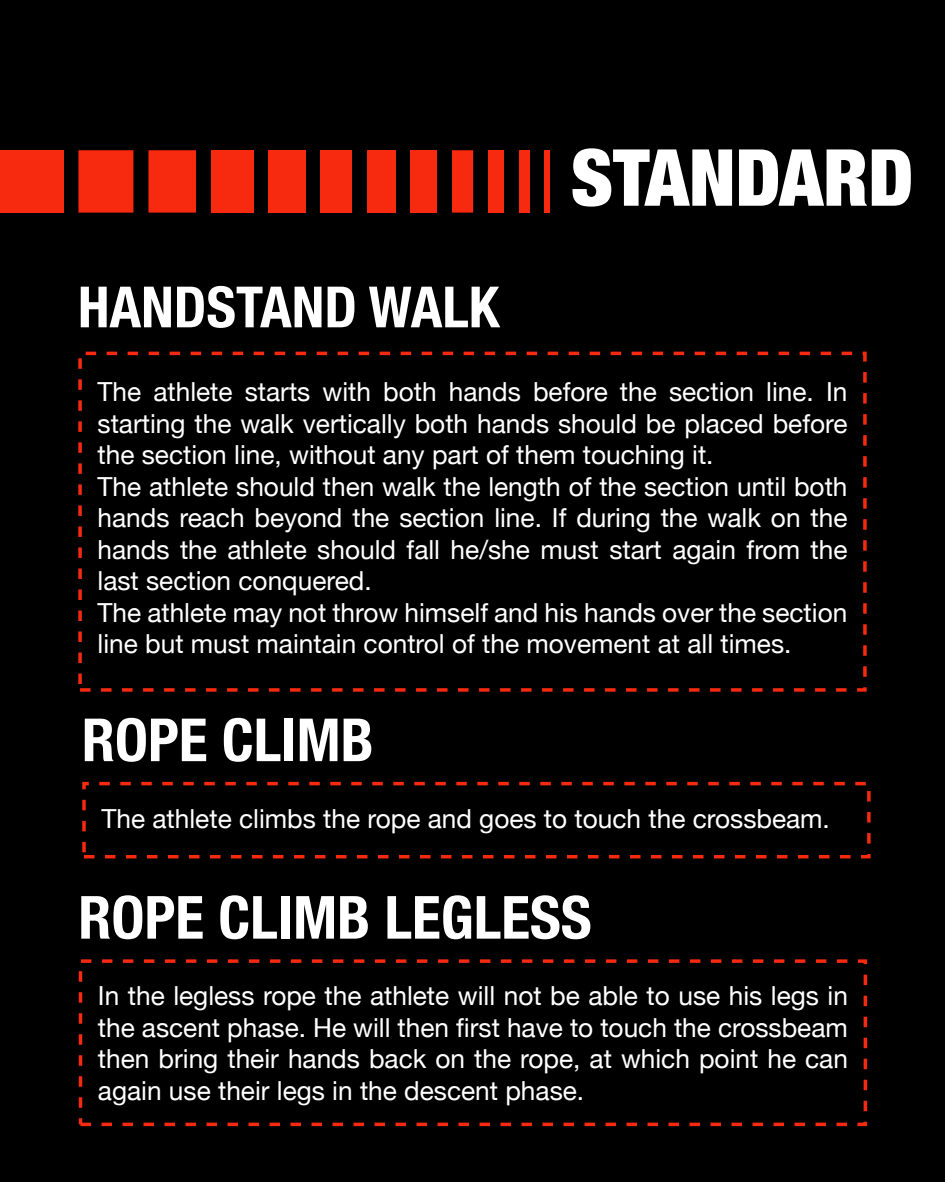
<style>
.page{position:relative;width:945px;height:1182px;background:#fff}
.page>*{position:absolute;margin:0;border:0;box-sizing:border-box;transform-origin:0 0}
.t1{font:900 condensed 78.75px "Helvetica Neue";color:#fff}
.t2{font:700 condensed 59.5px "Helvetica Neue";color:#fff}
.t3{font:700 condensed 56.88px "Helvetica Neue";color:#fff}
.t4{font:26.25px/31.5px "Helvetica Neue";color:#fff;text-align:justify}
</style>
<div class="page">
<div style="left:0;top:0;width:945px;height:1181px;background:#000001"></div>
<div style="left:211px;top:150px;width:42px;height:62px;background:#f7290f"></div>
<div style="left:268px;top:150px;width:37px;height:62px;background:#f7290f"></div>
<div style="left:320px;top:150px;width:32px;height:62px;background:#f7290f"></div>
<div style="left:367px;top:150px;width:29px;height:62px;background:#f7290f"></div>
<div style="left:411px;top:150px;width:26px;height:62px;background:#f7290f"></div>
<div style="left:452px;top:150px;width:21px;height:62px;background:#f7290f"></div>
<div style="left:488px;top:150px;width:16px;height:62px;background:#f7290f"></div>
<div style="left:519px;top:150px;width:11px;height:62px;background:#f7290f"></div>
<div style="left:545px;top:150px;width:5px;height:62px;background:#f7290f"></div>
<div style="left:148px;top:150px;width:48px;height:62px;background:#f7290f"></div>
<div style="left:78px;top:150px;width:55px;height:62px;background:#f7290f"></div>
<div style="left:0;top:150px;width:63px;height:62px;background:#f7290f"></div>
<div style="left:78px;top:351px;width:789px;height:340px;border:4px dashed #f7290f"></div>
<div style="left:82px;top:781px;width:789px;height:77px;border:4px dashed #f7290f"></div>
<div style="left:79px;top:959px;width:788px;height:166px;border:4px dashed #f7290f"></div>
<p class="t3" style="left:78px;top:260px;width:423px">HANDSTAND WALK</p>
<p class="t1" style="left:571px;top:113px;width:344px">STANDARD</p>
<p class="t4" style="left:98px;top:377px;width:752px">The athlete starts with both hands before the section line. In starting the walk vertically both hands should be placed before the section line, without any part of them touching it.</p>
<p class="t4" style="left:98px;top:472px;width:752px">The athlete should then walk the length of the section until both hands reach beyond the section line. If during the walk on the hands the athlete should fall he/she must start again from the last section conquered.</p>
<p class="t4" style="left:98px;top:598px;width:751px">The athlete may not throw himself and his hands over the section line but must maintain control of the movement at all times.</p>
<p class="t2" style="left:82px;top:690px;width:293px">ROPE CLIMB</p>
<p class="t4" style="left:101px;top:804px;width:730px">The athlete climbs the rope and goes to touch the crossbeam.</p>
<p class="t2" style="left:78px;top:867px;width:515px">ROPE CLIMB LEGLESS</p>
<p class="t4" style="left:98px;top:981px;width:752px">In the legless rope the athlete will not be able to use his legs in the ascent phase. He will then first have to touch the crossbeam then bring their hands back on the rope, at which point he can again use their legs in the descent phase.</p>
</div>
